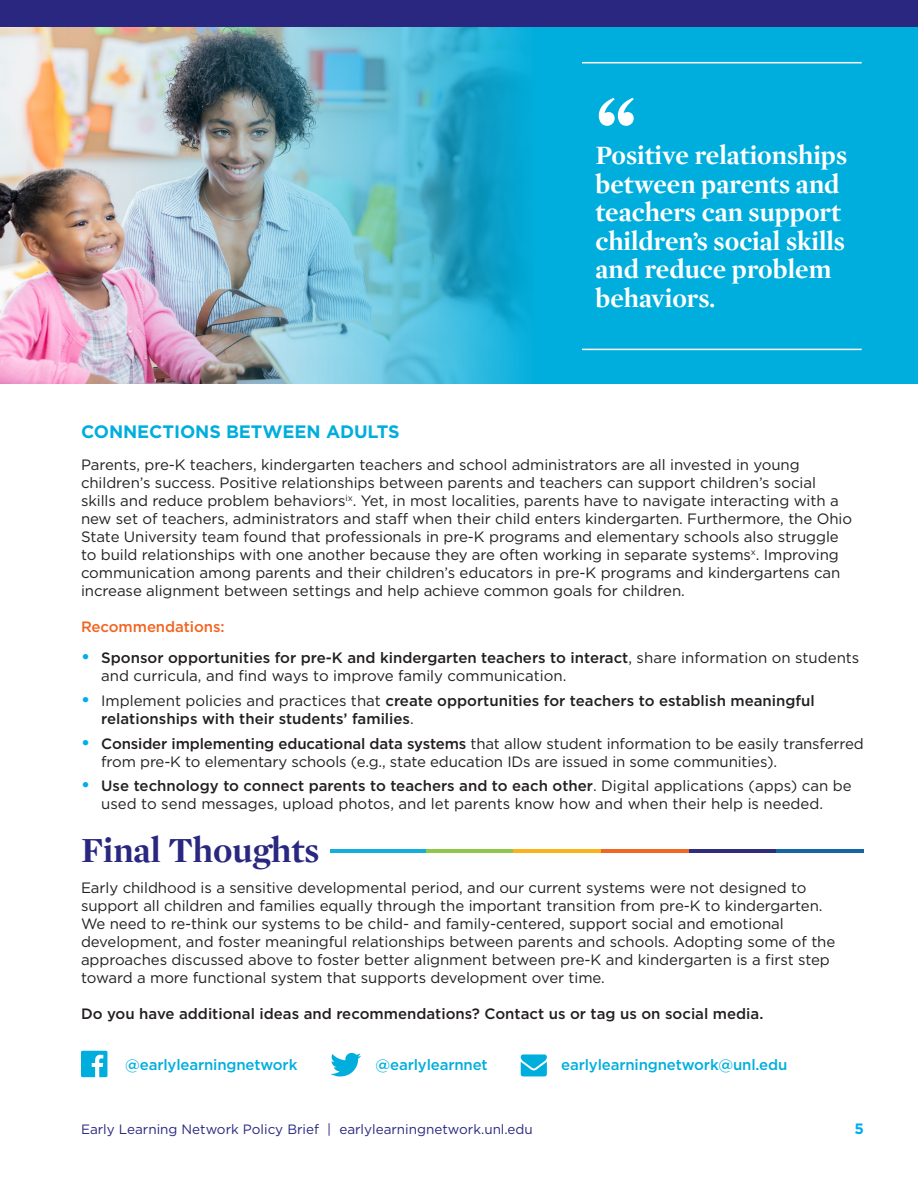
<style>
.page{position:relative;width:918px;height:1188px;background:#fff}
.page>*{position:absolute;margin:0;border:0;box-sizing:border-box;transform-origin:0 0}
.t1{font:700 109.5px "Mercury Display";color:#fff}
.t2{font:700 36px "Mercury Display";color:#292780}
.t3{font:700 27px/28.5px "Mercury Display";color:#fff}
.t4{font:700 18px "Gotham";letter-spacing:-.005em;color:#00aedd}
.t5{font:15px/18px "Gotham";letter-spacing:-.005em;color:#231f20}
.t6{font:500 15px/18px "Gotham";color:#231f20}
.t7{font:500 15px "Gotham";letter-spacing:-.01em;color:#00aedd}
.t8{font:500 15px "Gotham";letter-spacing:-.005em;color:#f36421}
.t9{font:700 15px "Gotham";color:#00aeef}
.t10{font:13.5px "Gotham";color:#292780}
.s1{font-weight:700;font-size:18px;color:#00aeef}
.s2{font-weight:500}
.s3{font-weight:400}
</style>
<div class="page">
<div style="left:0;top:27px;width:918px;height:356px;background:#00aedd"></div>
<div style="left:0;top:0;width:918px;height:27px;background:#292780"></div>
<hr style="left:330px;top:849px;width:96px;height:4px;background:#13aedd">
<hr style="left:426px;top:849px;width:87px;height:4px;background:#8ec74a">
<hr style="left:513px;top:849px;width:88px;height:4px;background:#fab31a">
<hr style="left:601px;top:849px;width:88px;height:4px;background:#f16623">
<hr style="left:689px;top:849px;width:88px;height:4px;background:#2f2e7e">
<hr style="left:777px;top:849px;width:87px;height:4px;background:#1665a5">
<img style="left:1px;top:27px;width:524px;height:356px">
<hr style="left:582px;top:62px;width:280px;height:1px;background:#fff">
<hr style="left:582px;top:349px;width:280px;height:1px;background:#fff">
<svg style="left:330px;top:1053px;width:31px;height:23px"></svg>
<svg style="left:81px;top:1051px;width:26px;height:26px"></svg>
<svg style="left:521px;top:1054px;width:26px;height:22px"></svg>
<p class="t1" style="left:596px;top:53px;width:44px">“</p>
<p class="t3" style="left:596px;top:140px;width:253px">Positive relationships between parents and teachers can support children’s social skills and reduce problem behaviors.</p>
<p class="t4" style="left:81px;top:420px;width:320px">CONNECTIONS BETWEEN ADULTS</p>
<p class="t5" style="left:81px;top:455px;width:773px">Parents, pre-K teachers, kindergarten teachers and school administrators are all invested in young children’s success. Positive relationships between parents and teachers can support children’s social skills and reduce problem behaviors<sup>ix</sup>. Yet, in most localities, parents have to navigate interacting with a new set of teachers, administrators and staff when their child enters kindergarten. Furthermore, the Ohio State University team found that professionals in pre-K programs and elementary schools also struggle to build relationships with one another because they are often working in separate systems<sup>x</sup>. Improving communication among parents and their children’s educators in pre-K programs and kindergartens can increase alignment between settings and help achieve common goals for children.</p>
<p class="t8" style="left:81px;top:617px;width:145px">Recommendations:</p>
<p class="t5" style="left:101px;top:649px;width:760px;text-indent:-20px"><span class="s1">•</span> <span class="s2">Sponsor opportunities for pre-K and kindergarten teachers to interact</span>, share information on students and curricula, and find ways to improve family communication.</p>
<p class="t6" style="left:101px;top:691px;width:715px;text-indent:-20px"><span class="s1">•</span> <span class="s3">Implement policies and practices that</span> create opportunities for teachers to establish meaningful relationships with their students’ families<span class="s3">.</span></p>
<p class="t5" style="left:101px;top:734px;width:764px;text-indent:-20px"><span class="s1">•</span> <span class="s2">Consider implementing educational data systems</span> that allow student information to be easily transferred from pre-K to elementary schools (e.g., state education IDs are issued in some communities).</p>
<p class="t5" style="left:81px;top:777px;width:772px;text-align:center"><span class="s1">•</span> <span class="s2">Use technology to connect parents to teachers and to each other</span>. Digital applications (apps) can be used to send messages, upload photos, and let parents know how and when their help is needed.</p>
<p class="t2" style="left:81px;top:823px;width:240px">Final Thoughts</p>
<p class="t5" style="left:81px;top:878px;width:756px">Early childhood is a sensitive developmental period, and our current systems were not designed to support all children and families equally through the important transition from pre-K to kindergarten.<br>We need to re-think our systems to be child- and family-centered, support social and emotional development, and foster meaningful relationships between parents and schools. Adopting some of the approaches discussed above to foster better alignment between pre-K and kindergarten is a first step toward a more functional system that supports development over time.</p>
<p class="t6" style="left:81px;top:1005px;width:684px">Do you have additional ideas and recommendations? Contact us or tag us on social media.</p>
<p class="t7" style="left:125px;top:1055px;width:174px">@earlylearningnetwork</p>
<p class="t7" style="left:376px;top:1055px;width:114px">@earlylearnnet</p>
<p class="t7" style="left:561px;top:1055px;width:228px">earlylearningnetwork@unl.edu</p>
<p class="t10" style="left:81px;top:1121px;width:453px">Early Learning Network Policy Brief | earlylearningnetwork.unl.edu</p>
<p class="t9" style="left:855px;top:1119px;width:11px">5</p>
</div>
